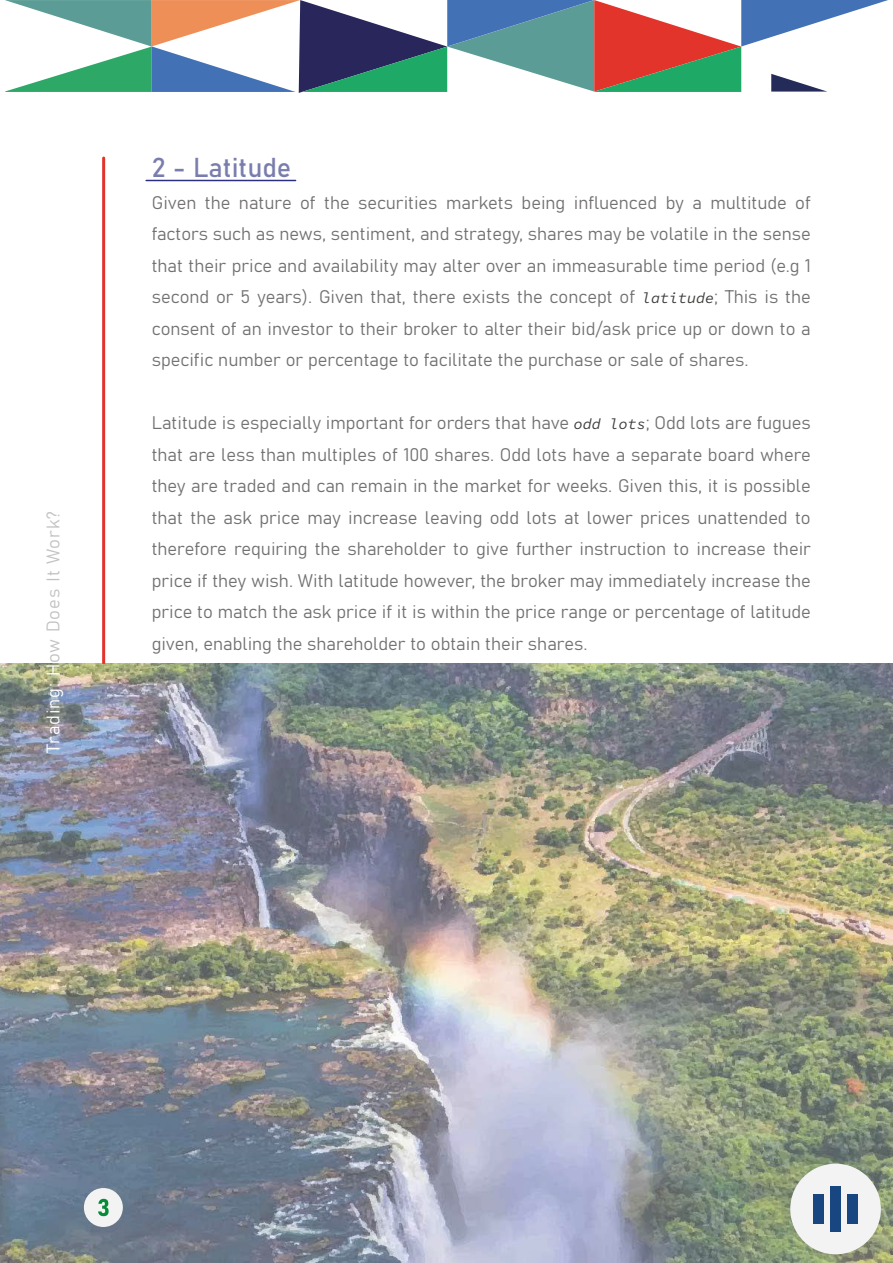
<style>
.page{position:relative;width:893px;height:1263px;background:#fff}
.page>*{position:absolute;margin:0;border:0;box-sizing:border-box;transform-origin:0 0}
.t1{font:27px "Bahnschrift";color:rgb(43 48 126/.63)}
.t2{font:18px/31.5px "Bahnschrift";color:#727070;text-align:justify}
.t3{font:18px "Bahnschrift";letter-spacing:.05em;color:#c3c2c2}
.s1{color:#fff}
.s2{font-family:"Source Code Variable";font-style:italic;font-size:15px;color:#3c3c3b}
</style>
<div class="page">
<img style="left:0;top:664px;width:893px;height:599px">
<div style="left:84px;top:1188px;width:39px;height:39px;background:#f3f3f3;border-radius:50%"></div>
<div style="left:790px;top:1164px;width:91px;height:90px;background:#f3f3f3;border-radius:50%"></div>
<svg style="left:5px;top:0;width:883px;height:93px"></svg>
<div style="left:813px;top:1194px;width:10px;height:30px;background:#174681"></div>
<div style="left:848px;top:1194px;width:10px;height:30px;background:#174681"></div>
<div style="left:830px;top:1186px;width:11px;height:46px;background:#174681"></div>
<svg style="left:98px;top:1199px;width:11px;height:17px"></svg>
<hr style="left:146px;top:180px;width:150px;height:1px;background:#2b307e">
<svg style="left:102px;top:157px;width:3px;height:507px;background:#e43e36"></svg>
<p class="t3" style="left:39px;top:752px;width:243px;rotate:-90deg"><span class="s1">Trading: H</span>ow Does It Work?</p>
<h1 class="t1" style="left:152px;top:147px;width:141px">2 - Latitude</h1>
<p class="t2" style="left:152px;top:185px;width:661px">Given the nature of the securities markets being influenced by a multitude of factors such as news, sentiment, and strategy, shares may be volatile in the sense that their price and availability may alter over an immeasurable time period (e.g 1 second or 5 years). Given that, there exists the concept of <span class="s2">latitude</span>; This is the consent of an investor to their broker to alter their bid/ask price up or down to a specific number or percentage to facilitate the purchase or sale of shares.</p>
<p class="t2" style="left:152px;top:406px;width:661px">Latitude is especially important for orders that have <span class="s2">odd lots</span>; Odd lots are fugues that are less than multiples of 100 shares. Odd lots have a separate board where they are traded and can remain in the market for weeks. Given this, it is possible that the ask price may increase leaving odd lots at lower prices unattended to therefore requiring the shareholder to give further instruction to increase their price if they wish. With latitude however, the broker may immediately increase the price to match the ask price if it is within the price range or percentage of latitude given, enabling the shareholder to obtain their shares.</p>
</div>
